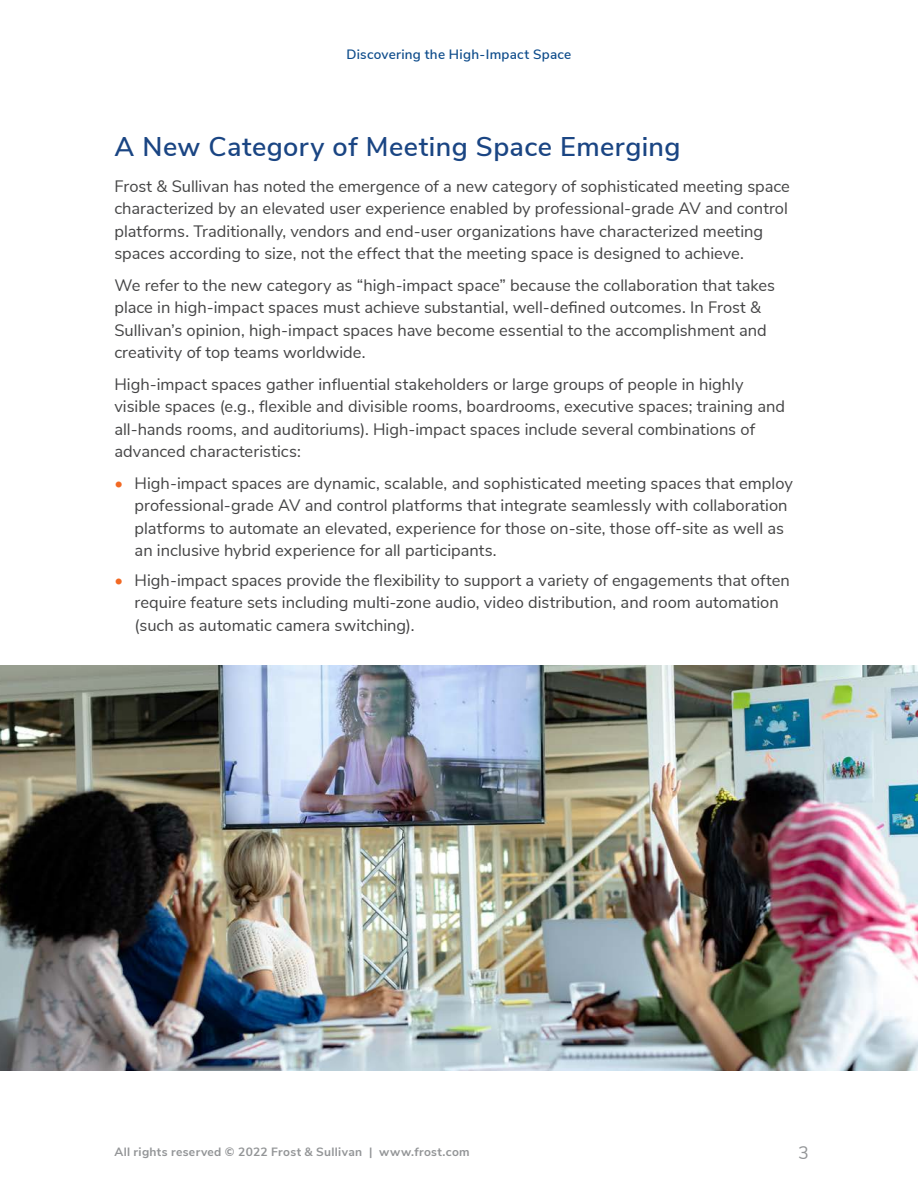
<style>
.page{position:relative;width:918px;height:1188px;background:#fff}
.page>*{position:absolute;margin:0;border:0;box-sizing:border-box;transform-origin:0 0}
.t1{font:600 27px "Nunito Sans";letter-spacing:.015em;color:#1a4583}
.t2{font:18px "Nunito Sans";color:#939597}
.t3{font:16.5px/22.5px "Nunito Sans";color:#444445}
.t4{font:600 13.5px "Nunito Sans";letter-spacing:.02em;color:#0e4c8b}
.t5{font:700 12px "Nunito Sans";letter-spacing:.025em;color:#939597}
.s1{font-weight:800;color:#f26923}
</style>
<div class="page">
<img style="left:0;top:666px;width:918px;height:405px">
<p class="t4" style="left:346px;top:49px;width:226px">Discovering the High-Impact Space</p>
<h1 class="t1" style="left:114px;top:136px;width:568px">A New Category of Meeting Space Emerging</h1>
<p class="t3" style="left:114px;top:176px;width:677px">Frost &amp; Sullivan has noted the emergence of a new category of sophisticated meeting space characterized by an elevated user experience enabled by professional‐grade AV and control platforms Traditionally, vendors and end-user organizations have characterized meeting spaces according to size, not the effect that the meeting space is designed to achieve</p>
<p class="t3" style="left:114px;top:275px;width:662px">We refer to the new category as “high-impact space” because the collaboration that takes place in high-impact spaces must achieve substantial, well-de昀椀ned outcomes. In Frost &amp; Sullivan’s opinion, high-impact spaces have become essential to the accomplishment and creativity of top teams worldwide</p>
<p class="t3" style="left:114px;top:372px;width:672px">High‐impact spaces gather in昀氀uential stakeholders or large groups of people in highly visible spaces (e.g., 昀氀exible and divisible rooms, boardrooms, executive spaces; training and all‐hands rooms, and auditoriums). High-impact spaces include several combinations of advanced characteristics:</p>
<p class="t3" style="left:135px;top:473px;width:660px;text-indent:-20px"><span class="s1">•</span> High-impact spaces are dynamic, scalable, and sophisticated meeting spaces that employ professional‐grade AV and control platforms that integrate seamlessly with collaboration platforms to automate an elevated, experience for those on‐site, those off-site as well as an inclusive hybrid experience for all participants</p>
<p class="t3" style="left:135px;top:568px;width:657px;text-indent:-20px"><span class="s1">•</span> High-impact spaces provide the 昀氀exibility to support a variety of engagements that often require feature sets including multi‐zone audio, video distribution, and room automation (such as automatic camera switching).</p>
<p class="t5" style="left:114px;top:1147px;width:357px">All rights reserved © 2022 Frost &amp; Sullivan | www.frost.com</p>
<p class="t2" style="left:798px;top:1146px;width:12px">3</p>
</div>
